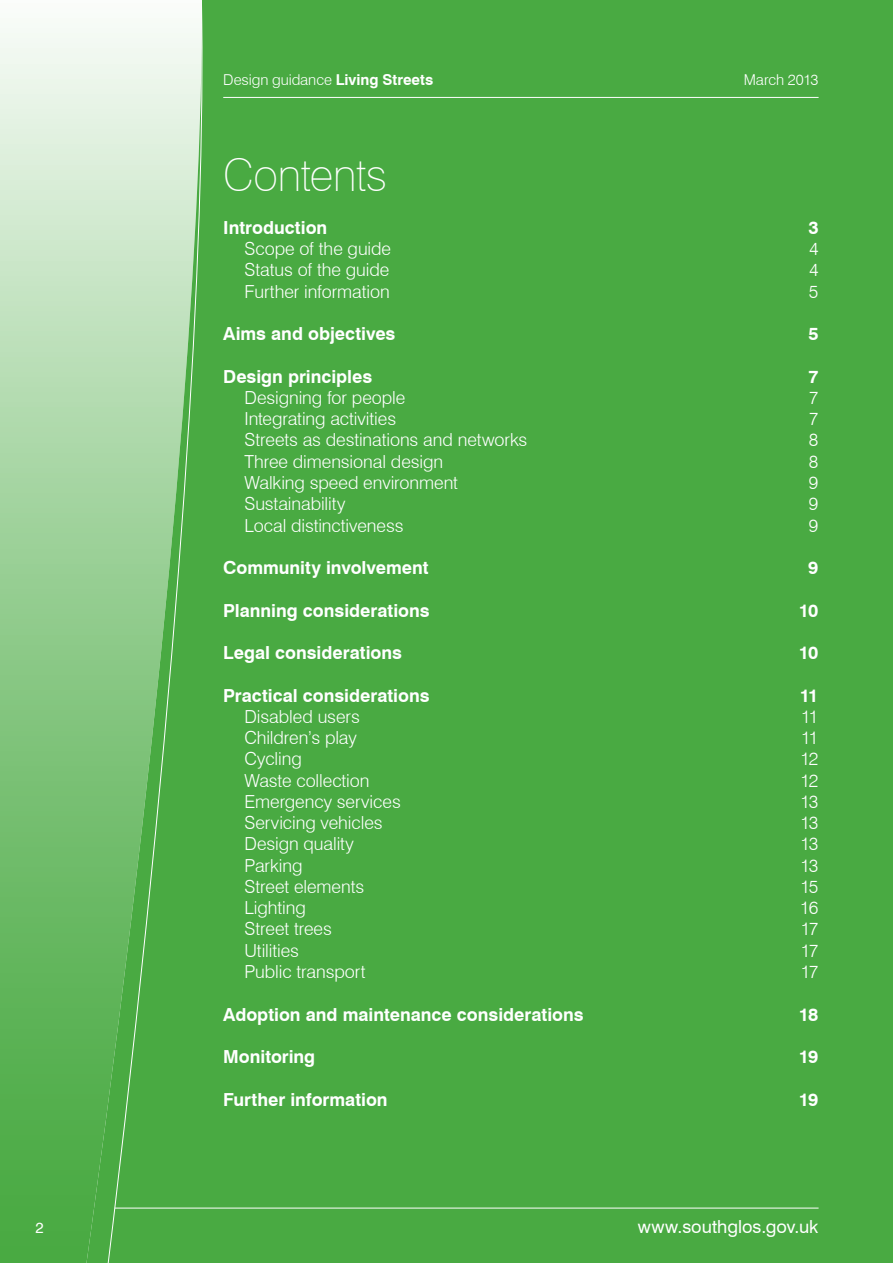
<style>
.page{position:relative;width:893px;height:1263px;background:#fff}
.page>*{position:absolute;margin:0;border:0;box-sizing:border-box;transform-origin:0 0}
.t1{font:100 45px "Swiss 721 BT";letter-spacing:-.02em;color:#fff}
.t2{font:300 18px "Swiss 721 BT";letter-spacing:-.005em;color:#fff}
.t3{font:700 18px "Swiss 721 BT";color:#fff}
.t4{font:18px "Swiss 721 BT";color:#fff}
.t5{font:300 15px "Swiss 721 BT";letter-spacing:-.005em;color:#fff}
.t6{font:15px "Swiss 721 BT";color:#fff}
.s1{font-weight:700}
</style>
<div class="page">
<div style="left:206px;top:0;width:687px;height:1263px;background:#49aa42"></div>
<svg style="left:0;top:33px;width:106px;height:1230px;background:#92cc8d"></svg>
<hr style="left:115px;top:1208px;width:704px;height:1px;background:#fff">
<svg style="left:106px;top:0;width:100px;height:1263px;background:#83c57e"></svg>
<hr style="left:223px;top:97px;width:596px;height:1px;background:#fff">
<p class="t6" style="left:36px;top:1219px;width:10px">2</p>
<p class="t5" style="left:223px;top:71px;width:211px">Design guidance <span class="s1">Living Streets</span></p>
<p class="t5" style="left:744px;top:71px;width:76px">March 2013</p>
<h1 class="t1" style="left:223px;top:148px;width:165px">Contents</h1>
<p class="t3" style="left:223px;top:217px;width:106px">Introduction</p>
<p class="t3" style="left:808px;top:217px;width:12px">3</p>
<p class="t2" style="left:244px;top:238px;width:148px">Scope of the guide</p>
<p class="t2" style="left:809px;top:238px;width:11px">4</p>
<p class="t2" style="left:244px;top:259px;width:146px">Status of the guide</p>
<p class="t2" style="left:809px;top:259px;width:11px">4</p>
<p class="t2" style="left:244px;top:280px;width:147px">Further information</p>
<p class="t2" style="left:809px;top:280px;width:11px">5</p>
<p class="t3" style="left:223px;top:323px;width:174px">Aims and objectives</p>
<p class="t3" style="left:808px;top:323px;width:12px">5</p>
<p class="t3" style="left:223px;top:365px;width:150px">Design principles</p>
<p class="t3" style="left:808px;top:365px;width:12px">7</p>
<p class="t2" style="left:244px;top:387px;width:162px">Designing for people</p>
<p class="t2" style="left:809px;top:387px;width:11px">7</p>
<p class="t2" style="left:244px;top:408px;width:153px">Integrating activities</p>
<p class="t2" style="left:809px;top:408px;width:11px">7</p>
<p class="t2" style="left:244px;top:429px;width:284px">Streets as destinations and networks</p>
<p class="t2" style="left:809px;top:429px;width:11px">8</p>
<p class="t2" style="left:244px;top:450px;width:200px">Three dimensional design</p>
<p class="t2" style="left:809px;top:450px;width:11px">8</p>
<p class="t2" style="left:244px;top:472px;width:215px">Walking speed environment</p>
<p class="t2" style="left:809px;top:472px;width:11px">9</p>
<p class="t2" style="left:244px;top:493px;width:103px">Sustainability</p>
<p class="t2" style="left:809px;top:493px;width:11px">9</p>
<p class="t2" style="left:244px;top:514px;width:161px">Local distinctiveness</p>
<p class="t2" style="left:809px;top:514px;width:11px">9</p>
<p class="t3" style="left:223px;top:557px;width:207px">Community involvement</p>
<p class="t3" style="left:808px;top:557px;width:12px">9</p>
<p class="t3" style="left:223px;top:599px;width:208px">Planning considerations</p>
<p class="t3" style="left:799px;top:599px;width:21px">10</p>
<p class="t3" style="left:223px;top:642px;width:180px">Legal considerations</p>
<p class="t3" style="left:799px;top:642px;width:21px">10</p>
<p class="t3" style="left:223px;top:684px;width:208px">Practical considerations</p>
<p class="t3" style="left:800px;top:684px;width:20px">11</p>
<p class="t2" style="left:244px;top:705px;width:117px">Disabled users</p>
<p class="t2" style="left:801px;top:705px;width:19px">11</p>
<p class="t2" style="left:244px;top:727px;width:114px">Children’s play</p>
<p class="t2" style="left:801px;top:727px;width:19px">11</p>
<p class="t2" style="left:244px;top:748px;width:59px">Cycling</p>
<p class="t2" style="left:800px;top:748px;width:20px">12</p>
<p class="t2" style="left:244px;top:769px;width:127px">Waste collection</p>
<p class="t2" style="left:800px;top:769px;width:20px">12</p>
<p class="t2" style="left:244px;top:790px;width:158px">Emergency services</p>
<p class="t2" style="left:800px;top:790px;width:20px">13</p>
<p class="t2" style="left:244px;top:812px;width:140px">Servicing vehicles</p>
<p class="t2" style="left:800px;top:812px;width:20px">13</p>
<p class="t2" style="left:244px;top:833px;width:111px">Design quality</p>
<p class="t2" style="left:800px;top:833px;width:20px">13</p>
<p class="t2" style="left:244px;top:854px;width:60px">Parking</p>
<p class="t2" style="left:800px;top:854px;width:20px">13</p>
<p class="t2" style="left:244px;top:876px;width:121px">Street elements</p>
<p class="t2" style="left:800px;top:876px;width:20px">15</p>
<p class="t2" style="left:244px;top:897px;width:63px">Lighting</p>
<p class="t2" style="left:800px;top:897px;width:20px">16</p>
<p class="t2" style="left:244px;top:918px;width:89px">Street trees</p>
<p class="t2" style="left:801px;top:918px;width:19px">17</p>
<p class="t2" style="left:244px;top:939px;width:56px">Utilities</p>
<p class="t2" style="left:801px;top:939px;width:19px">17</p>
<p class="t2" style="left:244px;top:961px;width:123px">Public transport</p>
<p class="t2" style="left:801px;top:961px;width:19px">17</p>
<p class="t3" style="left:223px;top:1003px;width:362px">Adoption and maintenance considerations</p>
<p class="t3" style="left:799px;top:1003px;width:21px">18</p>
<p class="t3" style="left:223px;top:1046px;width:94px">Monitoring</p>
<p class="t3" style="left:799px;top:1046px;width:21px">19</p>
<p class="t3" style="left:223px;top:1088px;width:166px">Further information</p>
<p class="t3" style="left:799px;top:1088px;width:21px">19</p>
<p class="t4" style="left:638px;top:1216px;width:182px">www.southglos.gov.uk</p>
</div>
